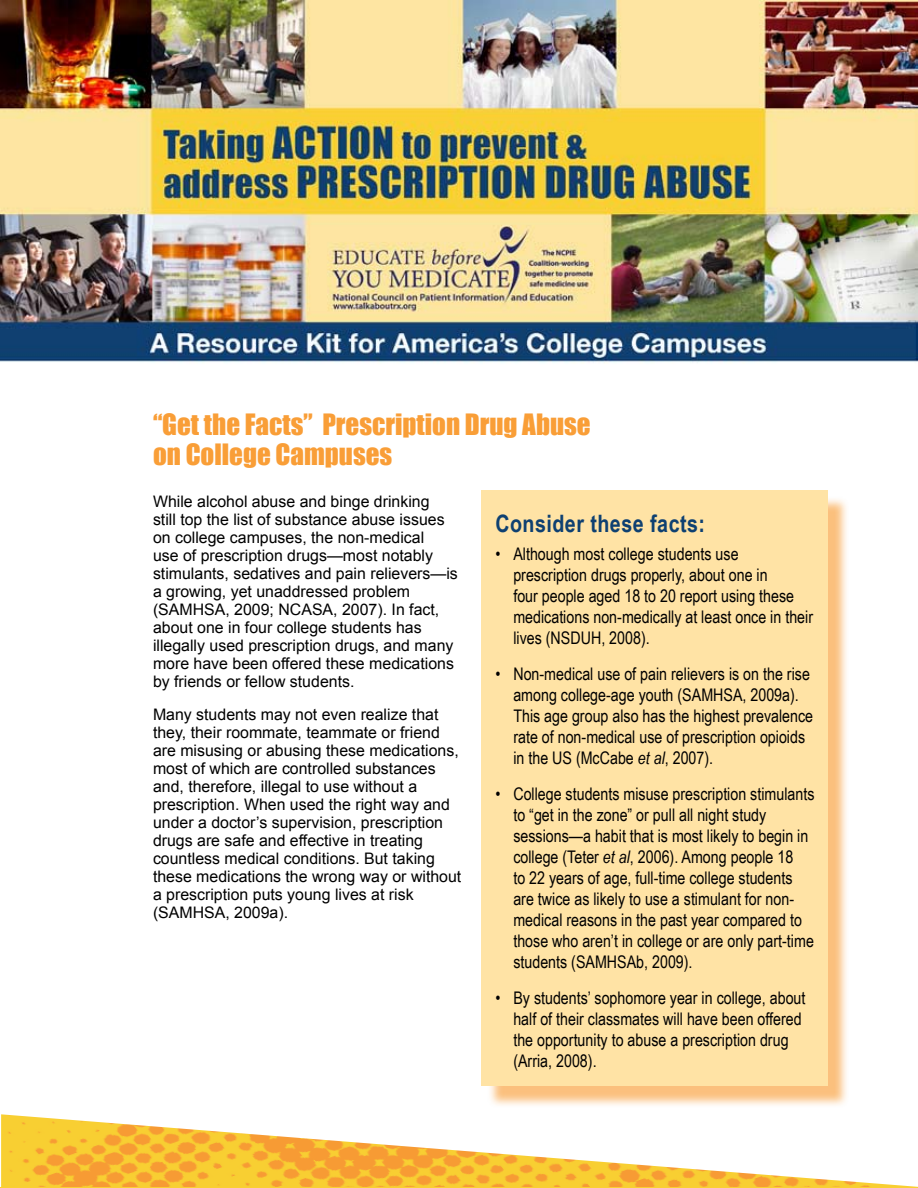
<style>
.page{position:relative;width:918px;height:1188px;background:#fff}
.page>*{position:absolute;margin:0;border:0;box-sizing:border-box;transform-origin:0 0}
.t1{font:27px/30px "Impact";color:#f99e37}
.t2{font:700 24px "Arial Narrow";letter-spacing:.02em;color:#0e4071}
.t3{font:17.4px/21px "Arial Narrow";color:#000}
.t4{font:15.9px/18px "Arial";color:#000}
.s1{font-style:italic}
</style>
<div class="page">
<img style="left:0;top:0;width:918px;height:363px">
<img style="left:1px;top:1114px;width:917px;height:74px">
<div style="left:487px;top:496px;width:362px;height:612px;background:#f99e37;opacity:.65"></div>
<div style="left:482px;top:490px;width:346px;height:596px;background:#ffe3a5"></div>
<h1 class="t1" style="left:153px;top:409px;width:439px">“Get the Facts” Prescription Drug Abuse on College Campuses</h1>
<p class="t4" style="left:153px;top:493px;width:306px">While alcohol abuse and binge drinking<br>still top the list of substance abuse issues on college campuses, the non-medical<br>use of prescription drugs—most notably stimulants, sedatives and pain relievers—is a growing, yet unaddressed problem (SAMHSA, 2009; NCASA, 2007). In fact, about one in four college students has illegally used prescription drugs, and many more have been offered these medications by friends or fellow students.</p>
<p class="t4" style="left:153px;top:706px;width:310px">Many students may not even realize that they, their roommate, teammate or friend are misusing or abusing these medications, most of which are controlled substances and, therefore, illegal to use without a prescription. When used the right way and under a doctor’s supervision, prescription drugs are safe and effective in treating countless medical conditions. But taking these medications the wrong way or without a prescription puts young lives at risk (SAMHSA, 2009a).</p>
<h2 class="t2" style="left:495px;top:509px;width:211px">Consider these facts:</h2>
<p class="t3" style="left:513px;top:544px;width:301px;text-indent:-18px">• Although most college students use prescription drugs properly, about one in<br>four people aged 18 to 20 report using these medications non-medically at least once in their lives (NSDUH, 2008).</p>
<p class="t3" style="left:513px;top:664px;width:301px;text-indent:-18px">• Non-medical use of pain relievers is on the rise among college-age youth (SAMHSA, 2009a).<br>This age group also has the highest prevalence rate of non-medical use of prescription opioids in the US (McCabe <span class="s1">et al</span>, 2007).</p>
<p class="t3" style="left:513px;top:784px;width:303px;text-indent:-18px">• College students misuse prescription stimulants to “get in the zone” or pull all night study sessions—a habit that is most likely to begin in college (Teter <span class="s1">et al</span>, 2006). Among people 18<br>to 22 years of age, full-time college students are twice as likely to use a stimulant for non&shy;medical reasons in the past year compared to those who aren’t in college or are only part-time students (SAMHSAb, 2009).</p>
<p class="t3" style="left:513px;top:988px;width:294px;text-indent:-18px">• By students’ sophomore year in college, about half of their classmates will have been offered the opportunity to abuse a prescription drug (Arria, 2008).</p>
</div>
